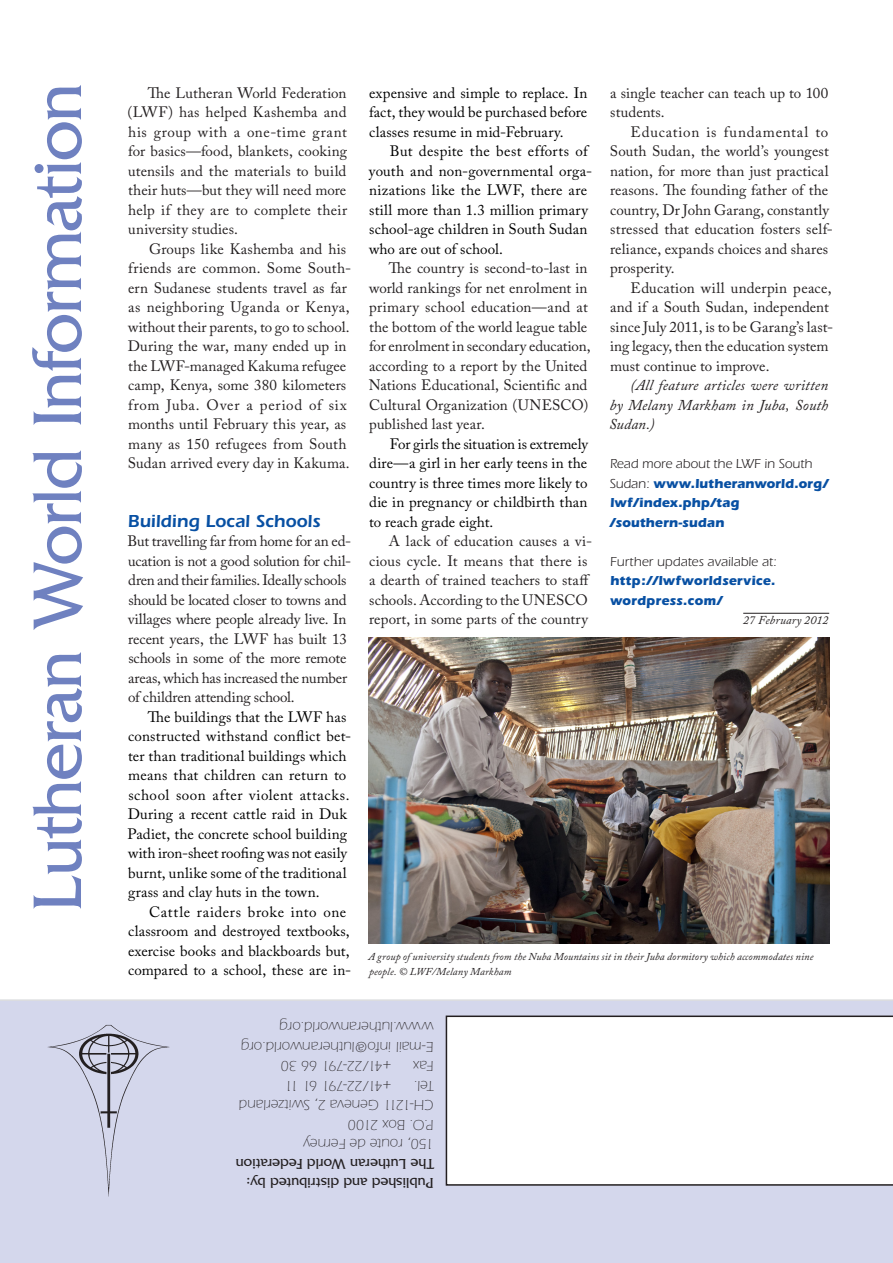
<style>
.page{position:relative;width:893px;height:1263px;background:#fff}
.page>*{position:absolute;margin:0;border:0;box-sizing:border-box;transform-origin:0 0}
.t1{font:72px "Friz Quadrata";letter-spacing:-.02em;color:#6f81c0}
.Heading_3{font:600 18px "Itc Eras";letter-spacing:-.005em;color:#0850a3}
.Normal_first{font:15px/19.5px "Adobe Caslon Pro";letter-spacing:.005em;color:#231f20}
.t2{font:15px/19.5px "Adobe Caslon Pro";letter-spacing:.01em;color:#000}
.Normal_first-2{font:15px/19.5px "Adobe Caslon Pro";letter-spacing:-.015em;color:#231f20}
.t3{font:300 15px/19.5px "Itc Eras";color:#231f20}
.t4{font:italic 15px/19.5px "Adobe Caslon Pro";letter-spacing:.01em;color:#231f20;text-align:justify}
.t5{font:15px "Friz Quadrata";letter-spacing:-.005em;color:#231f20}
.t6{font:300 15px "Itc Eras";letter-spacing:-.085em;color:#231f20}
.t7{font:300 15px "Itc Eras";letter-spacing:-.025em;color:#231f20}
.Normal_URL{font:700 13.5px/19.5px "Itc Eras";letter-spacing:.005em;color:#0850a3}
.Date{font:italic 12px "Adobe Caslon Pro";letter-spacing:.015em;color:#231f20}
.Captions{font:italic 10.5px/15px "Adobe Caslon Pro";letter-spacing:.015em;color:#231f20}
.s1{font-weight:400;color:#231f20}
</style>
<div class="page">
<div style="left:0;top:999px;width:893px;height:264px;background:#d4d7ec"></div>
<svg style="left:446px;top:1015px;width:447px;height:171px"></svg>
<img style="left:38px;top:1013px;width:141px;height:197px">
<hr style="left:743px;top:613px;width:86px;height:1px;background:#231f20">
<img style="left:369px;top:637px;width:460px;height:306px">
<p class="t1" style="left:17px;top:912px;width:830px;rotate:-90deg">Lutheran World Information</p>
<p class="Normal_first" style="left:127px;top:83px;width:221px;text-align:justify;text-indent:20px">The Lutheran World Federation (LWF) has helped Kashemba and his group with a one-time grant for basics—food, blankets, cooking utensils and the materials to build their huts—but they will need more help if they are to complete their university studies.</p>
<p class="Normal_first" style="left:128px;top:239px;width:225px;text-indent:21px">Groups like Kashemba and his friends are common. Some South&shy;ern Sudanese students travel as far as neighboring Uganda or Kenya, without their parents, to go to school.<br>During the war, many ended up in the LWF-managed Kakuma refugee camp, Kenya, some 380 kilometers from Juba. Over a period of six months until February this year, as many as 150 refugees from South<br>Sudan arrived every day in Kakuma.</p>
<p class="Heading_3" style="left:128px;top:510px;width:194px">Building Local Schools</p>
<p class="Normal_first-2" style="left:128px;top:531px;width:225px">But travelling far from home for an ed&shy;ucation is not a good solution for chil&shy;dren and their families. Ideally schools should be located closer to towns and villages where people already live. In recent years, the LWF has built 13 schools in some of the more remote areas, which has increased the number of children attending school.</p>
<p class="t2" style="left:128px;top:707px;width:225px;text-indent:20px">The buildings that the LWF has constructed withstand conflict bet&shy;ter than traditional buildings which means that children can return to school soon after violent attacks.<br>During a recent cattle raid in Duk Padiet, the concrete school building with iron-sheet roofing was not easily burnt, unlike some of the traditional grass and clay huts in the town.</p>
<p class="t2" style="left:128px;top:902px;width:224px;text-indent:21px">Cattle raiders broke into one classroom and destroyed textbooks, exercise books and blackboards but, compared to a school, these are in-</p>
<p class="t2" style="left:369px;top:83px;width:220px;text-align:justify">expensive and simple to replace. In fact, they would be purchased before classes resume in mid-February.</p>
<p class="t2" style="left:369px;top:141px;width:225px;text-indent:21px">But despite the best efforts of youth and non-governmental orga&shy;nizations like the LWF, there are still more than 1.3 million primary school-age children in South Sudan who are out of school.</p>
<p class="Normal_first" style="left:369px;top:258px;width:223px;text-indent:20px">The country is second-to-last in world rankings for net enrolment in primary school education—and at the bottom of the world league table for enrolment in secondary education, according to a report by the United Nations Educational, Scientific and Cultural Organization (UNESCO) published last year.</p>
<p class="t2" style="left:369px;top:434px;width:220px;text-align:justify;text-indent:21px">For girls the situation is extremely dire—a girl in her early teens in the country is three times more likely to die in pregnancy or childbirth than to reach grade eight.</p>
<p class="Normal_first" style="left:369px;top:531px;width:225px;text-indent:20px">A lack of education causes a vi&shy;cious cycle. It means that there is a dearth of trained teachers to staff schools. According to the UNESCO report, in some parts of the country</p>
<p class="Normal_first" style="left:610px;top:83px;width:220px">a single teacher can teach up to 100 students.</p>
<p class="Normal_first" style="left:610px;top:122px;width:225px;text-indent:21px">Education is fundamental to<br>South Sudan, the world’s youngest nation, for more than just practical reasons. The founding father of the country, Dr John Garang, constantly stressed that education fosters self&shy;reliance, expands choices and shares prosperity.</p>
<p class="Normal_first" style="left:610px;top:278px;width:225px;text-indent:21px">Education will underpin peace, and if a South Sudan, independent since July 2011, is to be Garang’s last&shy;ing legacy, then the education system must continue to improve.</p>
<p class="t4" style="left:609px;top:375px;width:221px;text-indent:21px">(All feature articles were written by Melany Markham in Juba, South Sudan.)</p>
<p class="Normal_URL" style="left:610px;top:454px;width:220px"><span class="s1">Read more about the LWF in South<br>Sudan:</span> www.lutheranworld.org/ lwf/index.php/tag /southern-sudan</p>
<p class="Normal_URL" style="left:610px;top:551px;width:168px;text-align:justify"><span class="s1">Further updates available at: </span>http://lwfworldservice. wordpress.com/</p>
<p class="Date" style="left:743px;top:613px;width:87px">27 February 2012</p>
<p class="Captions" style="left:368px;top:949px;width:447px">A group of university students from the Nuba Mountains sit in their Juba dormitory which accommodates nine people. © LWF/Melany Markham</p>
<p class="t3" style="left:434px;top:1076px;width:194px;rotate:-180deg">Fax<br>E-mail info@lutheranworld.org www.lutheranworld.org</p>
<p class="t7" style="left:391px;top:1074px;width:112px;rotate:-180deg">+41/22-791 66 30</p>
<p class="t6" style="left:391px;top:1094px;width:108px;rotate:-180deg">+41/22-791 61 11</p>
<p class="t3" style="left:434px;top:1095px;width:21px;rotate:-180deg">Tel.</p>
<p class="t3" style="left:434px;top:1154px;width:196px;rotate:-180deg">150, route de Ferney<br>P.O. Box 2100<br>CH-1211 Geneva 2, Switzerland</p>
<p class="t5" style="left:434px;top:1172px;width:199px;rotate:-180deg">The Lutheran World Federation</p>
<p class="t5" style="left:434px;top:1192px;width:189px;rotate:-180deg">Published and distributed by:</p>
</div>
